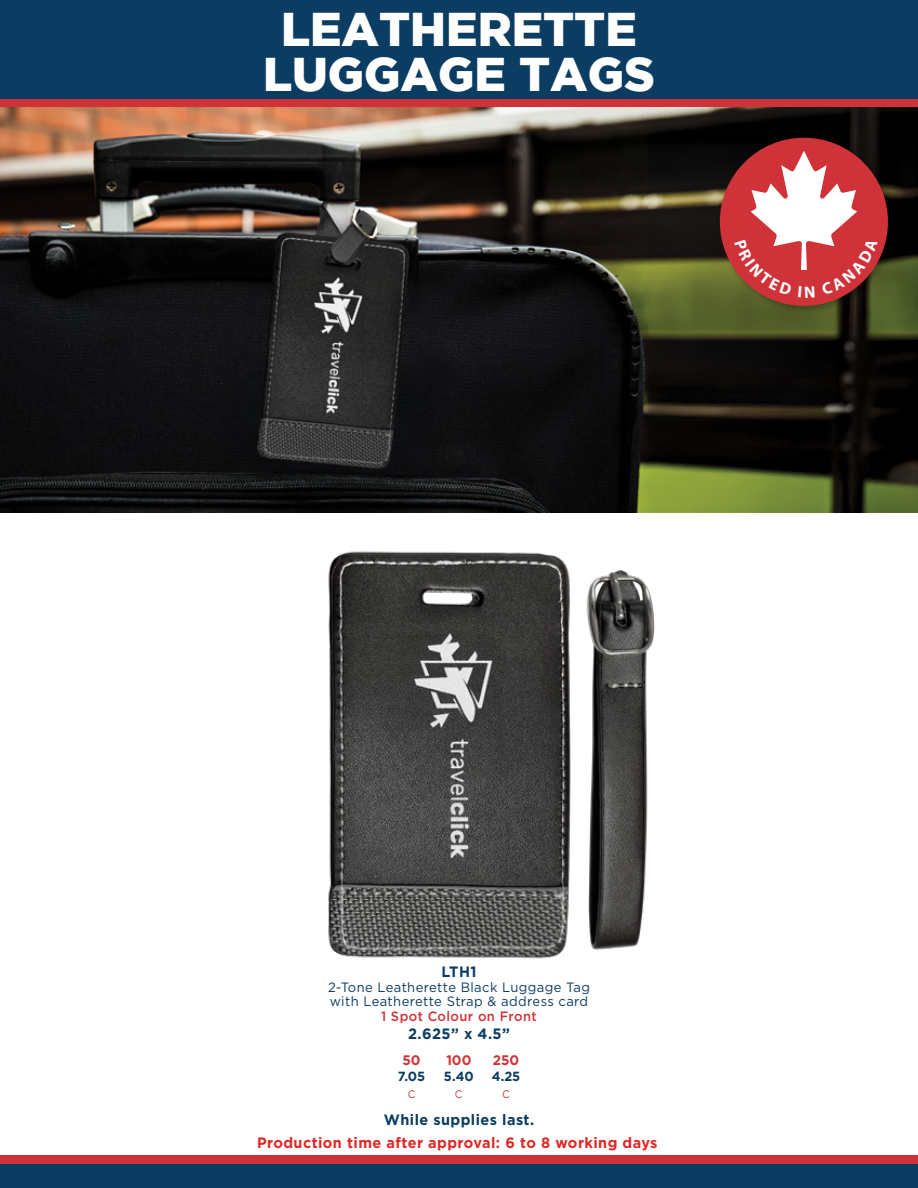
<style>
.page{position:relative;width:918px;height:1188px;background:#fff}
.page>*{position:absolute;margin:0;border:0;box-sizing:border-box;transform-origin:0 0}
.t1{font:900 47.25px/45.3px "Gotham";color:#fff;text-align:center}
.t2{font:700 15px "Gotham";letter-spacing:.03em;color:#e02826;scale:.96 1}
.t3{font:700 15px "Gotham";letter-spacing:.03em;color:#0b3c61;scale:.96 1}
.t4{font:700 13.8px "Gotham";color:#cf3339;scale:.96 1}
.t5{font:13.5px/13.5px "Gotham";letter-spacing:.03em;color:#0b3c61;scale:.96 1}
.t6{font:500 13.5px "Gotham HTF";letter-spacing:.03em;color:#cf3339;scale:.96 1}
.t7{font:700 13.2px "Gotham";color:#0b3c61;scale:.96 1}
.t8{font:10.95px "Gotham";color:#cf3339;scale:.96 1}
</style>
<div class="page">
<div style="left:0;top:1164px;width:918px;height:24px;background:#0b3c61"></div>
<div style="left:0;top:1156px;width:918px;height:8px;background:#cf3339"></div>
<div style="left:0;top:0;width:918px;height:99px;background:#0b3c61"></div>
<div style="left:0;top:99px;width:918px;height:8px;background:#cf3339"></div>
<img style="left:328px;top:551px;width:327px;height:408px">
<img style="left:0;top:107px;width:918px;height:405px">
<img style="left:716px;top:134px;width:182px;height:181px">
<div style="left:720px;top:138px;width:168px;height:168px;background:#cf3339;border-radius:50%"></div>
<svg style="left:735px;top:151px;width:143px;height:147px"></svg>
<h1 class="t1" style="left:263px;top:5px;width:393px">LEATHERETTE<br>LUGGAGE TAGS</h1>
<p class="t3" style="left:441px;top:963px;width:38px">LTH1</p>
<p class="t5" style="left:328px;top:981px;width:274px">2-Tone Leatherette Black Luggage Tag with Leatherette Strap &amp; address card</p>
<p class="t6" style="left:381px;top:1008px;width:164px">1 Spot Colour on Front</p>
<p class="t3" style="left:408px;top:1025px;width:108px">2.625” x 4.5”</p>
<p class="t4" style="left:403px;top:1052px;width:20px">50</p>
<p class="t4" style="left:446px;top:1052px;width:28px">100</p>
<p class="t4" style="left:493px;top:1052px;width:29px">250</p>
<p class="t7" style="left:398px;top:1069px;width:30px">7.05</p>
<p class="t7" style="left:444px;top:1069px;width:33px">5.40</p>
<p class="t7" style="left:492px;top:1069px;width:31px">4.25</p>
<p class="t8" style="left:408px;top:1088px;width:10px">C</p>
<p class="t8" style="left:455px;top:1088px;width:10px">C</p>
<p class="t8" style="left:502px;top:1088px;width:10px">C</p>
<p class="t3" style="left:384px;top:1111px;width:158px">While supplies last.</p>
<p class="t2" style="left:257px;top:1134px;width:419px">Production time after approval: 6 to 8 working days</p>
</div>
